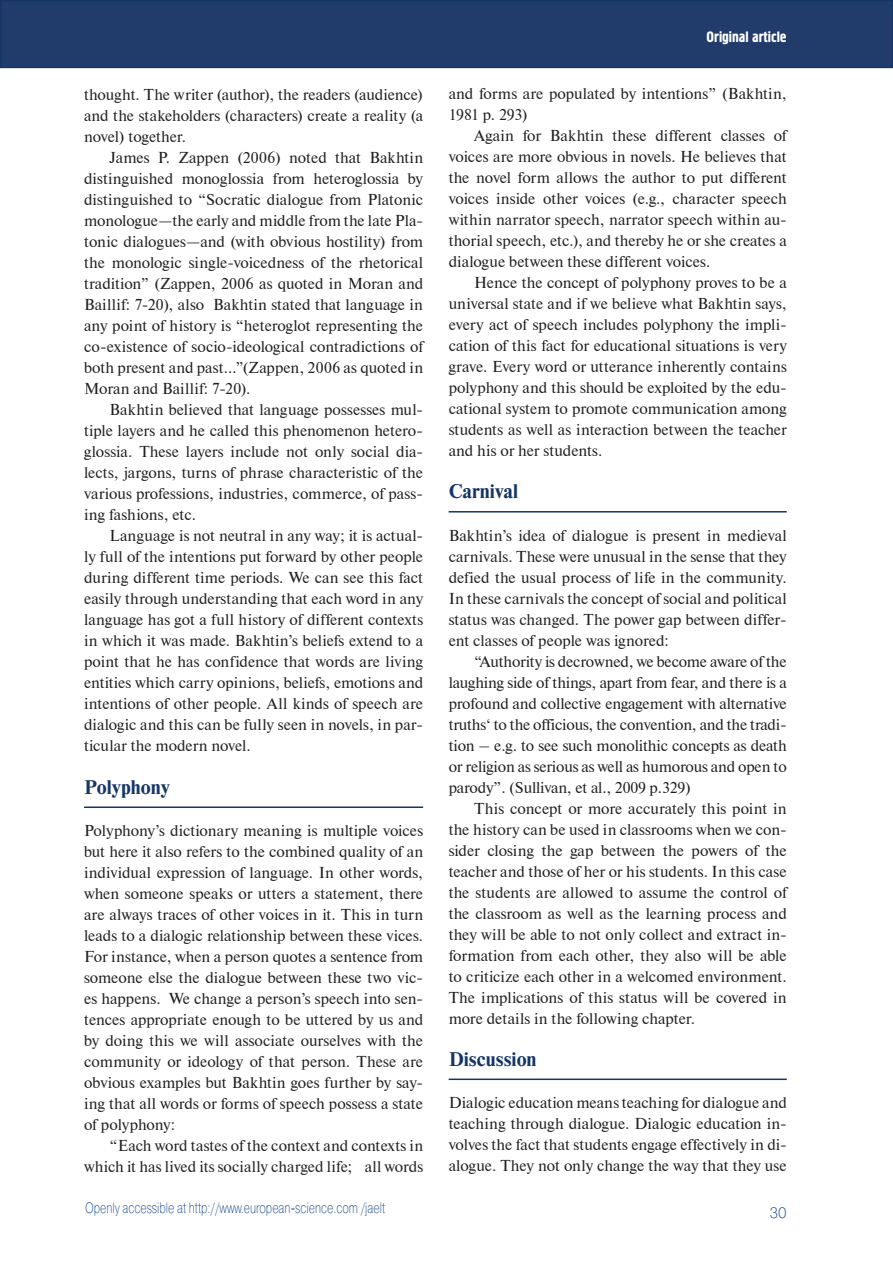
<style>
.page{position:relative;width:893px;height:1263px;background:#fff}
.page>*{position:absolute;margin:0;border:0;box-sizing:border-box;transform-origin:0 0}
.t1{font:18.75px "Newton C Bold";color:#153566}
.t2{font:15.75px/21px "Newton CTT";color:#231f20;text-align:justify}
.t3{font:15px "Pragmatica Light C";color:#134789;scale:.75 1}
.t4{font:15px "Hermes C";color:#fff}
.t5{font:15px "Pragmatica Light C";color:#134789}
</style>
<div class="page">
<div style="left:1px;top:1px;width:891px;height:66px;background:#213c6b"></div>
<div style="left:0;top:0;width:893px;height:68px;border:2px solid #153566"></div>
<hr style="left:84px;top:807px;width:339px;height:1px;background:#153566">
<hr style="left:449px;top:511px;width:338px;height:2px;background:#153566">
<hr style="left:449px;top:1079px;width:338px;height:1px;background:#153566">
<p class="t2" style="left:84px;top:85px;width:340px">thought. The writer (author), the readers (audience) and the stakeholders (characters) create a reality (a novel) together.</p>
<p class="t2" style="left:84px;top:148px;width:341px;text-indent:26px">James P. Zappen (2006) noted that Bakhtin distinguished monoglossia from heteroglossia by distinguished to “Socratic dialogue from Platonic monologue—the early and middle from the late Pla&shy;tonic dialogues—and (with obvious hostility) from the monologic single-voicedness of the rhetorical tradition” (Zappen, 2006 as quoted in Moran and Baillif: 7-20), also Bakhtin stated that language in any point of history is “heteroglot representing the co-existence of socio-ideological contradictions of both present and past…”(Zappen, 2006 as quoted in Moran and Baillif: 7-20).</p>
<p class="t2" style="left:84px;top:400px;width:341px;text-indent:26px">Bakhtin believed that language possesses mul&shy;tiple layers and he called this phenomenon hetero&shy;glossia. These layers include not only social dia&shy;lects, jargons, turns of phrase characteristic of the various professions, industries, commerce, of pass&shy;ing fashions, etc.</p>
<p class="t2" style="left:84px;top:526px;width:341px;text-indent:26px">Language is not neutral in any way; it is actual&shy;ly full of the intentions put forward by other people during different time periods. We can see this fact easily through understanding that each word in any language has got a full history of different contexts in which it was made. Bakhtin’s beliefs extend to a point that he has confidence that words are living entities which carry opinions, beliefs, emotions and intentions of other people. All kinds of speech are dialogic and this can be fully seen in novels, in par&shy;ticular the modern novel.</p>
<p class="t1" style="left:84px;top:780px;width:87px">Polyphony</p>
<p class="t2" style="left:84px;top:820px;width:341px">Polyphony’s dictionary meaning is multiple voices but here it also refers to the combined quality of an individual expression of language. In other words, when someone speaks or utters a statement, there are always traces of other voices in it. This in turn leads to a dialogic relationship between these vices.<br>For instance, when a person quotes a sentence from someone else the dialogue between these two vic&shy;es happens. We change a person’s speech into sen&shy;tences appropriate enough to be uttered by us and by doing this we will associate ourselves with the community or ideology of that person. These are obvious examples but Bakhtin goes further by say&shy;ing that all words or forms of speech possess a state of polyphony:</p>
<p class="t2" style="left:84px;top:1135px;width:341px;text-align:right">“Each word tastes of the context and contexts in which it has lived its socially charged life; all words</p>
<p class="t3" style="left:85px;top:1202px;width:401px">Openly accessible at http://www.european-science.com /jaelt</p>
<p class="t4" style="left:706px;top:32px;width:82px">Original article</p>
<p class="t2" style="left:449px;top:83px;width:340px">and forms are populated by intentions” (Bakhtin,<br>1981 p. 293)</p>
<p class="t2" style="left:449px;top:125px;width:340px;text-indent:26px">Again for Bakhtin these different classes of voices are more obvious in novels. He believes that the novel form allows the author to put different voices inside other voices (e.g., character speech within narrator speech, narrator speech within au&shy;thorial speech, etc.), and thereby he or she creates a dialogue between these different voices.</p>
<p class="t2" style="left:449px;top:272px;width:340px;text-indent:26px">Hence the concept of polyphony proves to be a universal state and if we believe what Bakhtin says, every act of speech includes polyphony the impli&shy;cation of this fact for educational situations is very grave. Every word or utterance inherently contains polyphony and this should be exploited by the edu&shy;cational system to promote communication among students as well as interaction between the teacher and his or her students.</p>
<p class="t1" style="left:449px;top:484px;width:71px">Carnival</p>
<p class="t2" style="left:449px;top:525px;width:340px">Bakhtin’s idea of dialogue is present in medieval carnivals. These were unusual in the sense that they defied the usual process of life in the community.<br>In these carnivals the concept of social and political status was changed. The power gap between differ&shy;ent classes of people was ignored:</p>
<p class="t2" style="left:449px;top:651px;width:340px;text-indent:26px">“Authority is decrowned, we become aware of the laughing side of things, apart from fear, and there is a profound and collective engagement with alternative truths‘ to the officious, the convention, and the tradi&shy;tion – e.g. to see such monolithic concepts as death or religion as serious as well as humorous and open to parody”. (Sullivan, et al., 2009 p.329)</p>
<p class="t2" style="left:449px;top:798px;width:340px;text-indent:26px">This concept or more accurately this point in the history can be used in classrooms when we con&shy;sider closing the gap between the powers of the teacher and those of her or his students. In this case the students are allowed to assume the control of the classroom as well as the learning process and they will be able to not only collect and extract in&shy;formation from each other, they also will be able to criticize each other in a welcomed environment.<br>The implications of this status will be covered in more details in the following chapter.</p>
<p class="t1" style="left:449px;top:1052px;width:90px">Discussion</p>
<p class="t2" style="left:449px;top:1092px;width:340px">Dialogic education means teaching for dialogue and teaching through dialogue. Dialogic education in&shy;volves the fact that students engage effectively in di&shy;alogue. They not only change the way that they use</p>
<p class="t5" style="left:770px;top:1208px;width:18px">30</p>
</div>
